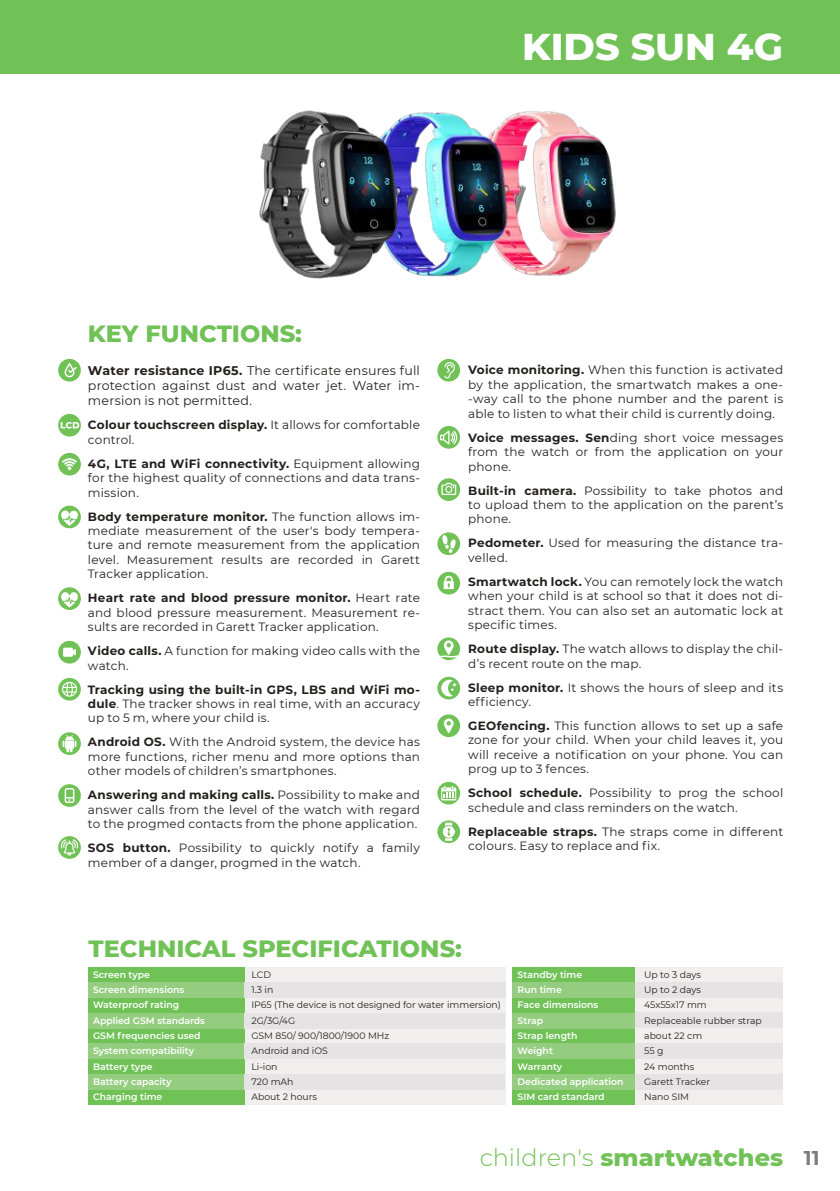
<style>
.page{position:relative;width:840px;height:1191px;background:#fff}
.page>*{position:absolute;margin:0;border:0;box-sizing:border-box;transform-origin:0 0}
.t1{font:800 38px "Montserrat";color:#fff}
.t2{font:800 24px "Montserrat";color:#70c257}
.t3{font:12.6px/15.2px "Montserrat";letter-spacing:.015em;color:#241f1f;text-align:justify}
.t4{font:12px/14.4px "Montserrat";letter-spacing:.015em;color:#241f1f;text-align:justify}
.t5{font:600 9.2px/15.2px "Montserrat";color:#fff}
.t6{font:9.2px/15.2px "Montserrat";color:#241f1f}
.s1{font-weight:700}
.s2{font-weight:300}
.s3{font-weight:700;font-size:20px;color:#7d7c7e}
</style>
<div class="page">
<div style="left:0;top:0;width:839px;height:73px;background:#70c257"></div>
<img style="left:512px;top:111px;width:104px;height:165px">
<div style="left:88px;top:967px;width:417px;height:137px;background:#f0efee"></div>
<div style="left:88px;top:967px;width:156px;height:137px;background:#70c257"></div>
<div style="left:88px;top:982px;width:156px;height:15px;background:#95cd80"></div>
<div style="left:88px;top:1013px;width:156px;height:15px;background:#95cd80"></div>
<div style="left:88px;top:1043px;width:156px;height:15px;background:#95cd80"></div>
<div style="left:88px;top:1074px;width:156px;height:15px;background:#95cd80"></div>
<div style="left:244px;top:982px;width:261px;height:15px;background:#e5e3e4"></div>
<div style="left:244px;top:1013px;width:261px;height:15px;background:#e5e3e4"></div>
<div style="left:244px;top:1043px;width:261px;height:15px;background:#e5e3e4"></div>
<div style="left:244px;top:1074px;width:261px;height:15px;background:#e5e3e4"></div>
<div style="left:512px;top:967px;width:270px;height:137px;background:#f0efee"></div>
<div style="left:512px;top:967px;width:122px;height:137px;background:#70c257"></div>
<div style="left:512px;top:982px;width:122px;height:15px;background:#95cd80"></div>
<div style="left:512px;top:1012px;width:122px;height:16px;background:#95cd80"></div>
<div style="left:512px;top:1043px;width:122px;height:16px;background:#95cd80"></div>
<div style="left:512px;top:1074px;width:122px;height:15px;background:#95cd80"></div>
<div style="left:634px;top:982px;width:148px;height:15px;background:#e5e3e4"></div>
<div style="left:634px;top:1012px;width:148px;height:16px;background:#e5e3e4"></div>
<div style="left:634px;top:1043px;width:148px;height:16px;background:#e5e3e4"></div>
<div style="left:634px;top:1074px;width:148px;height:15px;background:#e5e3e4"></div>
<svg style="left:58px;top:784px;width:23px;height:23px"></svg>
<svg style="left:65px;top:788px;width:9px;height:15px"></svg>
<div style="left:437px;top:677px;width:23px;height:22px;background:#70c257;border-radius:50%"></div>
<svg style="left:441px;top:679px;width:15px;height:17px"></svg>
<svg style="left:437px;top:532px;width:23px;height:23px"></svg>
<svg style="left:442px;top:535px;width:13px;height:18px"></svg>
<div style="left:58px;top:359px;width:23px;height:22px;background:#70c257;border-radius:50%"></div>
<svg style="left:64px;top:363px;width:13px;height:14px"></svg>
<svg style="left:437px;top:478px;width:23px;height:23px"></svg>
<svg style="left:441px;top:483px;width:15px;height:12px"></svg>
<svg style="left:437px;top:820px;width:23px;height:23px"></svg>
<svg style="left:442px;top:822px;width:13px;height:19px"></svg>
<div style="left:58px;top:414px;width:23px;height:22px;background:#70c257;border-radius:50%"></div>
<svg style="left:61px;top:422px;width:18px;height:6px"></svg>
<svg style="left:437px;top:426px;width:23px;height:22px"></svg>
<svg style="left:440px;top:430px;width:17px;height:14px"></svg>
<div style="left:58px;top:453px;width:23px;height:22px;background:#70c257;border-radius:50%"></div>
<svg style="left:62px;top:458px;width:15px;height:12px"></svg>
<svg style="left:58px;top:732px;width:23px;height:23px"></svg>
<svg style="left:62px;top:735px;width:14px;height:17px"></svg>
<div style="left:58px;top:641px;width:23px;height:22px;background:#70c257;border-radius:50%"></div>
<svg style="left:63px;top:647px;width:13px;height:10px"></svg>
<svg style="left:58px;top:836px;width:23px;height:22px"></svg>
<svg style="left:61px;top:839px;width:17px;height:16px"></svg>
<div style="left:437px;top:714px;width:23px;height:23px;background:#70c257;border-radius:50%"></div>
<svg style="left:443px;top:718px;width:10px;height:15px"></svg>
<svg style="left:437px;top:782px;width:23px;height:22px"></svg>
<svg style="left:441px;top:786px;width:15px;height:14px"></svg>
<div style="left:437px;top:572px;width:23px;height:22px;background:#70c257;border-radius:50%"></div>
<svg style="left:443px;top:576px;width:10px;height:13px"></svg>
<div style="left:58px;top:678px;width:23px;height:22px;background:#70c257;border-radius:50%"></div>
<svg style="left:62px;top:681px;width:15px;height:16px"></svg>
<svg style="left:437px;top:637px;width:23px;height:23px"></svg>
<svg style="left:440px;top:640px;width:18px;height:17px"></svg>
<div style="left:437px;top:359px;width:23px;height:22px;background:#70c257;border-radius:50%"></div>
<svg style="left:444px;top:362px;width:11px;height:16px"></svg>
<img style="left:400px;top:112px;width:112px;height:165px">
<img style="left:259px;top:110px;width:141px;height:169px">
<svg style="left:58px;top:505px;width:23px;height:23px"></svg>
<svg style="left:61px;top:510px;width:17px;height:16px"></svg>
<svg style="left:58px;top:587px;width:23px;height:23px"></svg>
<svg style="left:61px;top:592px;width:17px;height:15px"></svg>
<h1 class="t1" style="left:521px;top:19px;width:262px">KIDS SUN 4G</h1>
<h2 class="t2" style="left:88px;top:316px;width:216px">KEY FUNCTIONS:</h2>
<p class="t3" style="left:88px;top:362px;width:333px"><span class="s1">Water resistance IP65.</span> The certificate ensures full protection against dust and water jet. Water im&shy;mersion is not permitted.</p>
<p class="t4" style="left:88px;top:417px;width:333px"><span class="s1">Colour touchscreen display.</span> It allows for comfortable control.</p>
<p class="t4" style="left:88px;top:456px;width:333px"><span class="s1">4G, LTE and WiFi connectivity.</span> Equipment allowing for the highest quality of connections and data trans&shy;mission.</p>
<p class="t4" style="left:88px;top:509px;width:333px"><span class="s1">Body temperature monitor.</span> The function allows im&shy;mediate measurement of the user's body tempera&shy;ture and remote measurement from the application level. Measurement results are recorded in Garett Tracker application.</p>
<p class="t4" style="left:88px;top:590px;width:333px"><span class="s1">Heart rate and blood pressure monitor.</span> Heart rate and blood pressure measurement. Measurement re&shy;sults are recorded in Garett Tracker application.</p>
<p class="t4" style="left:88px;top:643px;width:333px"><span class="s1">Video calls.</span> A function for making video calls with the watch.</p>
<p class="t4" style="left:88px;top:681px;width:333px"><span class="s1">Tracking using the built-in GPS, LBS and WiFi mo&shy;dule</span>. The tracker shows in real time, with an accuracy up to 5 m, where your child is.</p>
<p class="t4" style="left:88px;top:734px;width:333px"><span class="s1">Android OS.</span> With the Android system, the device has more functions, richer menu and more options than other models of children’s smartphones.</p>
<p class="t4" style="left:88px;top:787px;width:333px"><span class="s1">Answering and making calls.</span> Possibility to make and answer calls from the level of the watch with regard to the progmed contacts from the phone application.</p>
<p class="t4" style="left:88px;top:840px;width:333px"><span class="s1">SOS button.</span> Possibility to quickly notify a family member of a danger, progmed in the watch.</p>
<p class="t4" style="left:468px;top:362px;width:316px"><span class="s1">Voice monitoring.</span> When this function is activated by the application, the smartwatch makes a one--way call to the phone number and the parent is able to listen to what their child is currently doing.</p>
<p class="t4" style="left:468px;top:430px;width:316px"><span class="s1">Voice messages. Sen</span>ding short voice messages from the watch or from the application on your phone.</p>
<p class="t4" style="left:468px;top:482px;width:316px"><span class="s1">Built-in camera.</span> Possibility to take photos and to upload them to the application on the parent’s phone.</p>
<p class="t4" style="left:468px;top:535px;width:316px"><span class="s1">Pedometer.</span> Used for measuring the distance tra&shy;velled.</p>
<p class="t4" style="left:468px;top:574px;width:316px"><span class="s1">Smartwatch lock.</span> You can remotely lock the watch when your child is at school so that it does not di&shy;stract them. You can also set an automatic lock at specific times.</p>
<p class="t4" style="left:468px;top:641px;width:316px"><span class="s1">Route display.</span> The watch allows to display the chil&shy;d’s recent route on the map.</p>
<p class="t4" style="left:468px;top:679px;width:316px"><span class="s1">Sleep monitor.</span> It shows the hours of sleep and its efficiency.</p>
<p class="t4" style="left:468px;top:718px;width:316px"><span class="s1">GEOfencing.</span> This function allows to set up a safe zone for your child. When your child leaves it, you will receive a notification on your phone. You can prog up to 3 fences.</p>
<p class="t4" style="left:468px;top:785px;width:316px"><span class="s1">School schedule.</span> Possibility to prog the school schedule and class reminders on the watch.</p>
<p class="t4" style="left:468px;top:824px;width:316px"><span class="s1">Replaceable straps.</span> The straps come in different colours. Easy to replace and fix.</p>
<h2 class="t2" style="left:88px;top:931px;width:374px">TECHNICAL SPECIFICATIONS:</h2>
<p class="t5" style="left:93px;top:966px;width:113px">Screen type<br>Screen dimensions<br>Waterproof rating<br>Applied GSM standards<br>GSM frequencies used<br>System compatibility<br>Battery type<br>Battery capacity<br>Charging time</p>
<p class="t5" style="left:517px;top:966px;width:107px">Standby time<br>Run time<br>Face dimensions<br>Strap<br>Strap length<br>Weight<br>Warranty<br>Dedicated application<br>SIM card standard</p>
<p class="t6" style="left:251px;top:966px;width:251px">LCD<br>1.3 in<br>IP65 (The device is not designed for water immersion)<br>2G/3G/4G<br>GSM 850/ 900/1800/1900 MHz<br>Android and iOS<br>Li-ion<br>720 mAh<br>About 2 hours</p>
<p class="t6" style="left:643px;top:966px;width:119px">Up to 3 days<br>Up to 2 days<br>45x55x17 mm<br>Replaceable rubber strap about 22 cm<br>55 g<br>24 months<br>Garett Tracker<br>Nano SIM</p>
<h2 class="t2" style="left:479px;top:1140px;width:341px"><span class="s2">children's</span> smartwatches <span class="s3">11</span></h2>
</div>
